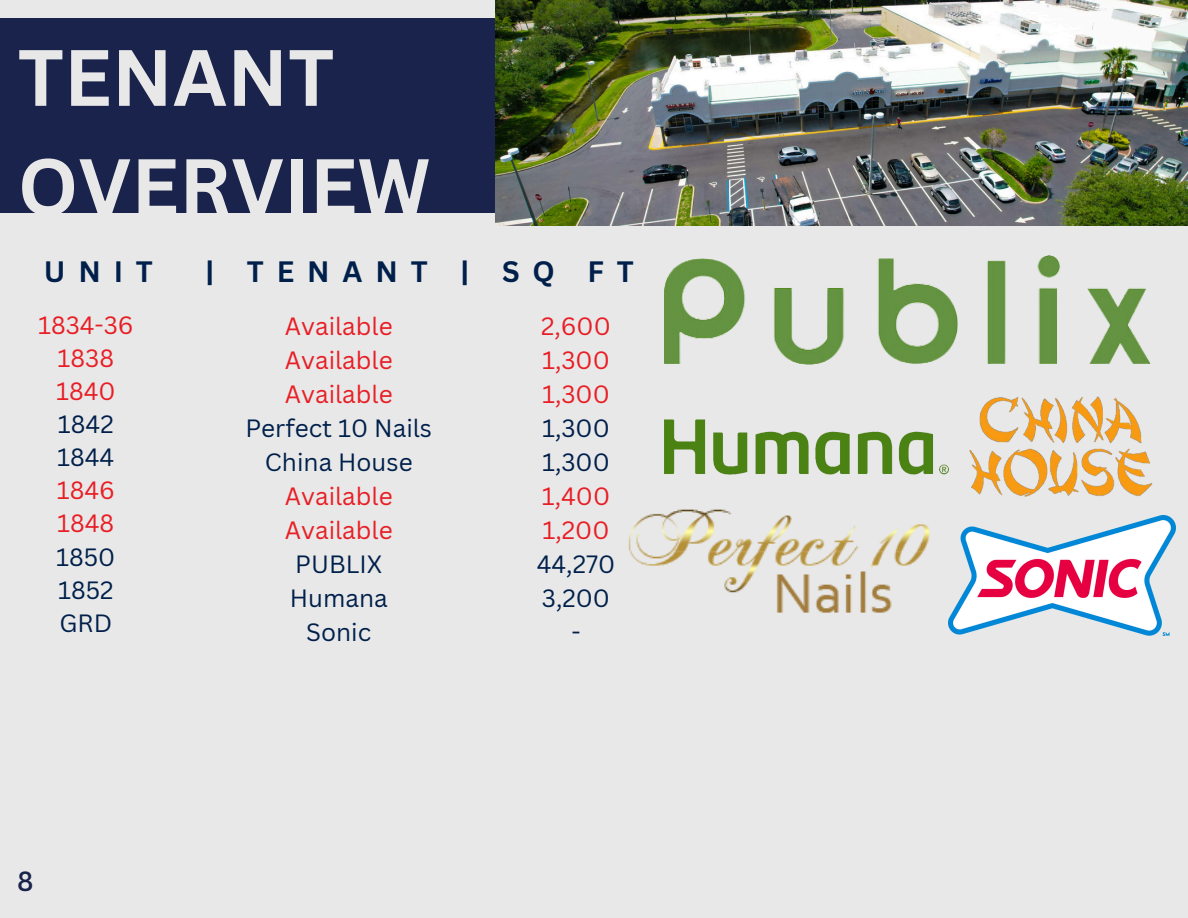
<style>
.page{position:relative;width:1188px;height:918px;background:#e8e8e8}
.page>*{position:absolute;margin:0;border:0;box-sizing:border-box;transform-origin:0 0}
.t1{font:700 78px/109.2px "Canva Sans";color:#e8e8e8}
.t2{font:700 28.65px "Canva Sans";letter-spacing:.45em;color:#00204b}
.t3{font:500 27px "Canva Sans";color:#19234b}
.t4{font:24.3px/34px "Canva Sans";color:#e81e25;text-align:center}
.s1{color:#00204b}
</style>
<div class="page">
<div style="left:0;top:18px;width:627px;height:194px;background:#19234b"></div>
<img style="left:495px;top:0;width:693px;height:225px">
<img style="left:665px;top:256px;width:486px;height:109px">
<img style="left:665px;top:419px;width:269px;height:56px">
<img style="left:939px;top:396px;width:214px;height:101px">
<img style="left:628px;top:509px;width:302px;height:104px">
<img style="left:948px;top:515px;width:227px;height:120px">
<p class="t1" style="left:18px;top:21px;width:414px">TENANT<br>OVERVIEW</p>
<p class="t2" style="left:44px;top:252px;width:111px">UNIT</p>
<p class="t2" style="left:205px;top:252px;width:430px">| TENANT | SQ FT</p>
<p class="t4" style="left:38px;top:308px;width:97px;line-height:33px">1834-36<br>1838<br>1840<br><span class="s1">1842<br>1844<br></span>1846<br>1848<br><span class="s1">1850<br>1852<br>GRD</span></p>
<p class="t4" style="left:245px;top:308px;width:188px">Available<br>Available<br>Available<br><span class="s1">Perfect 10 Nails<br>China House<br></span>Available<br>Available<br><span class="s1">PUBLIX<br>Humana<br>Sonic</span></p>
<p class="t4" style="left:537px;top:308px;width:80px">2,600<br>1,300<br>1,300<br><span class="s1">1,300<br>1,300<br></span>1,400<br>1,200<br><span class="s1">44,270<br>3,200 -</span></p>
<p class="t3" style="left:17px;top:862px;width:18px">8</p>
</div>
